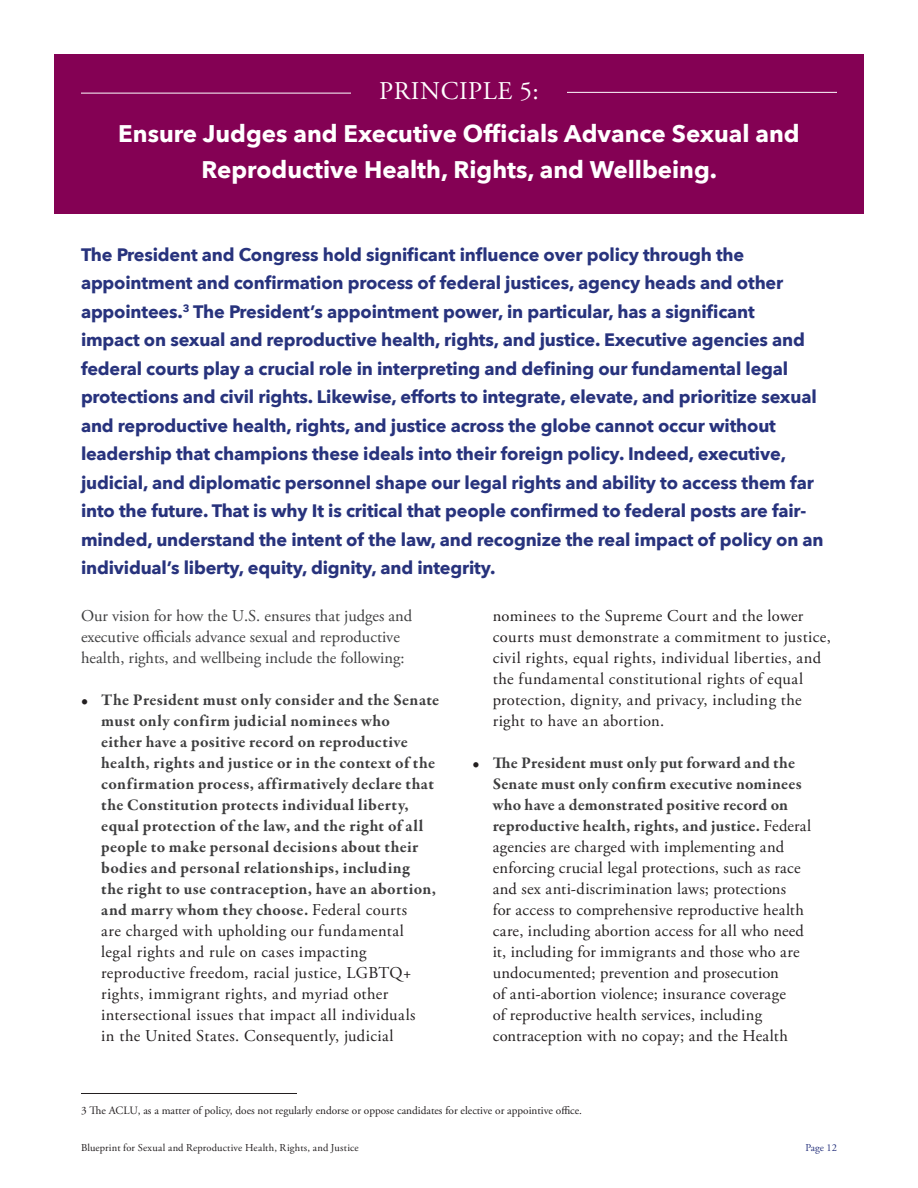
<style>
.page{position:relative;width:918px;height:1188px;background:#fff}
.page>*{position:absolute;margin:0;border:0;box-sizing:border-box;transform-origin:0 0}
.BPA_Principle_Caps{font:25.5px "Adobe Garamond Pro";letter-spacing:.025em;color:#fff}
.BPA_Box_Body_ES{font:700 24px/36px "Avenir Next";color:#fff;text-align:center}
.BPA_Body_First_Span{font:700 18px/28.5px "Avenir Next";letter-spacing:-.01em;color:#28337d}
.t1{font:16.5px/21px "Adobe Garamond Pro";letter-spacing:.015em;color:#231f20}
.t2{font:700 16.5px/21px "Garamond Premr Pro";letter-spacing:.02em;color:#3e3e3f}
.BPA_Body{font:16.5px/21px "Adobe Garamond Pro";color:#3e3e3f}
.Footnote{font:11.25px "Adobe Garamond Pro";color:#231f20}
.t3{font:10.5px "Adobe Garamond Pro";letter-spacing:.02em;color:#231f20}
.t4{font:10.5px "Adobe Garamond Pro";color:#28337d}
.s1{font-weight:400;color:#231f20}
.s2{font-family:"Adobe Garamond Pro";font-weight:400;color:#231f20}
.s3{font-family:"Garamond Premr Pro"}
.s4{font-family:"Garamond Premr Pro";font-weight:700;color:#3e3e3f}
</style>
<div class="page">
<div style="left:54px;top:54px;width:810px;height:86px;background:#840154"></div>
<hr style="left:567px;top:92px;width:270px;height:1px;background:#fff">
<hr style="left:81px;top:93px;width:270px;height:1px;background:#fff">
<div style="left:54px;top:105px;width:810px;height:109px;background:#840154"></div>
<hr style="left:81px;top:1093px;width:216px;height:1px;background:#231f20">
<p class="BPA_Principle_Caps" style="left:379px;top:76px;width:161px">PRINCIPLE 5:</p>
<p class="BPA_Box_Body_ES" style="left:118px;top:115px;width:683px">Ensure Judges and Executive Officials Advance Sexual and<br>Reproductive Health, Rights, and Wellbeing.</p>
<p class="BPA_Body_First_Span" style="left:81px;top:240px;width:744px">The President and Congress hold significant influence over policy through the appointment and confirmation process of federal justices, agency heads and other appointees.<sup>3</sup> The President’s appointment power, in particular, has a significant<br>impact on sexual and reproductive health, rights, and justice. Executive agencies and federal courts play a crucial role in interpreting and defining our fundamental legal protections and civil rights. Likewise, efforts to integrate, elevate, and prioritize sexual and reproductive health, rights, and justice across the globe cannot occur without leadership that champions these ideals into their foreign policy. Indeed, executive, judicial, and diplomatic personnel shape our legal rights and ability to access them far into the future. That is why It is critical that people confirmed to federal posts are fair&shy;minded, understand the intent of the law, and recognize the real impact of policy on an individual’s liberty, equity, dignity, and integrity.</p>
<p class="BPA_Body" style="left:81px;top:606px;width:333px">Our vision for how the U.S. ensures that judges and executive officials advance sexual and reproductive health, rights, and wellbeing include the following:</p>
<p class="t2" style="left:101px;top:690px;width:340px;text-indent:-20px"><span class="s1">•</span> The President must only consider and the Senate must only confirm judicial nominees who<br>either have a positive record on reproductive health, rights and justice or in the context of the confirmation process, affirmatively declare that the Constitution protects individual liberty, equal protection of the law, and the right of all people to make personal decisions about their bodies and personal relationships, including<br>the right to use contraception, have an abortion, and marry whom they choose. <span class="s2">Federal courts<br>are charged with upholding our fundamental<br>legal rights and rule on cases impacting reproductive freedom, racial justice, LGBTQ+ rights, immigrant rights, and myriad other intersectional issues that impact all individuals<br>in the United States. Consequently, judicial</span></p>
<p class="t1" style="left:493px;top:606px;width:340px">nominees to the Supreme Court and the lower courts must demonstrate a commitment to justice, civil rights, equal rights, individual liberties, and the fundamental constitutional rights of equal protection, dignity, and privacy, including the right to have an abortion.</p>
<p class="t1" style="left:493px;top:753px;width:320px;text-indent:-20px"><span class="s3">•</span> <span class="s4">The President must only put forward and the Senate must only confirm executive nominees who have a demonstrated positive record on reproductive health, rights, and justice.</span> Federal agencies are charged with implementing and enforcing crucial legal protections, such as race and sex anti-discrimination laws; protections<br>for access to comprehensive reproductive health care, including abortion access for all who need it, including for immigrants and those who are undocumented; prevention and prosecution<br>of anti-abortion violence; insurance coverage<br>of reproductive health services, including contraception with no copay; and the Health</p>
<p class="Footnote" style="left:81px;top:1103px;width:503px">3 The ACLU, as a matter of policy, does not regularly endorse or oppose candidates for elective or appointive office.</p>
<p class="t3" style="left:81px;top:1141px;width:279px">Blueprint for Sexual and Reproductive Health, Rights, and Justice</p>
<p class="t4" style="left:805px;top:1141px;width:33px">Page 12</p>
</div>
